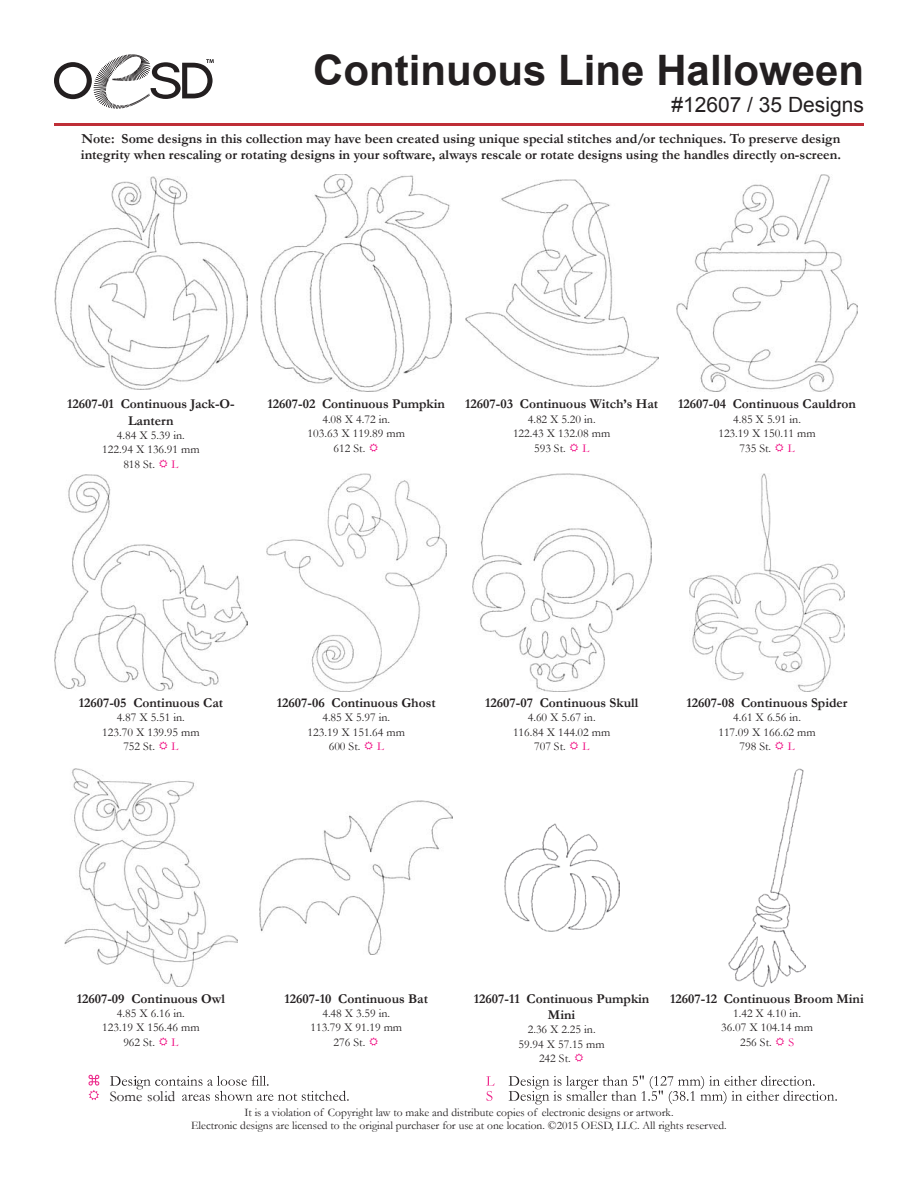
<style>
.page{position:relative;width:918px;height:1188px;background:#fff}
.page>*{position:absolute;margin:0;border:0;box-sizing:border-box;transform-origin:0 0}
.t1{font:700 42px "Arial";color:#231f20}
.t2{font:21px "Arial";color:#231f20}
.t3{font:15px "Garamond";color:#241f21}
.t4{font:700 13.8px/16.6px "Garamond";color:#231f20}
.Paragraph_Style_1{font:700 13.5px/16.2px "Garamond";color:#231f20;text-align:center}
.t5{font:12px "Garamond";color:#231f20}
.t6{font:12px "Garamond";color:#ef047e}
.t7{font:11.55px "Garamond";color:#231f20}
</style>
<div class="page">
<svg style="left:54px;top:54px;width:160px;height:55px"></svg>
<hr style="left:54px;top:123px;width:810px;height:3px;background:#bf2f37">
<svg style="left:88px;top:1075px;width:11px;height:25px"></svg>
<svg style="left:110px;top:1076px;width:239px;height:25px"></svg>
<svg style="left:486px;top:1076px;width:9px;height:25px"></svg>
<svg style="left:509px;top:1075px;width:328px;height:29px"></svg>
<div style="left:110px;top:1091px;width:69px;height:13px;background:#fff"></div>
<img style="left:54px;top:177px;width:194px;height:212px">
<img style="left:261px;top:174px;width:191px;height:218px">
<img style="left:465px;top:179px;width:193px;height:208px">
<img style="left:677px;top:174px;width:180px;height:218px">
<img style="left:64px;top:769px;width:174px;height:218px">
<img style="left:260px;top:801px;width:193px;height:153px">
<img style="left:504px;top:824px;width:115px;height:108px">
<img style="left:729px;top:769px;width:76px;height:218px">
<img style="left:54px;top:474px;width:194px;height:217px">
<img style="left:267px;top:474px;width:179px;height:218px">
<img style="left:472px;top:474px;width:179px;height:218px">
<img style="left:690px;top:474px;width:154px;height:218px">
<p class="t1" style="left:313px;top:42px;width:552px">Continuous Line Halloween</p>
<p class="t2" style="left:671px;top:91px;width:194px">#12607 / 35 Designs</p>
<p class="t4" style="left:81px;top:130px;width:762px">Note: Some designs in this collection may have been created using unique special stitches and/or techniques. To preserve design integrity when rescaling or rotating designs in your software, always rescale or rotate designs using the handles directly on-screen.</p>
<p class="Paragraph_Style_1" style="left:67px;top:396px;width:169px">12607-01 Continuous Jack-O-<br>Lantern</p>
<p class="t5" style="left:117px;top:427px;width:69px">4.84 X 5.39 in.</p>
<p class="t5" style="left:102px;top:441px;width:99px">122.94 X 136.91 mm</p>
<p class="t5" style="left:123px;top:456px;width:33px">818 St.</p>
<p class="t6" style="left:172px;top:456px;width:8px">L</p>
<p class="Paragraph_Style_1" style="left:268px;top:396px;width:179px">12607-02 Continuous Pumpkin</p>
<p class="t5" style="left:322px;top:411px;width:69px">4.08 X 4.72 in.</p>
<p class="t5" style="left:308px;top:425px;width:99px">103.63 X 119.89 mm</p>
<p class="t5" style="left:334px;top:440px;width:33px">612 St.</p>
<p class="Paragraph_Style_1" style="left:465px;top:396px;width:194px">12607-03 Continuous Witch’s Hat</p>
<p class="t5" style="left:528px;top:411px;width:69px">4.82 X 5.20 in.</p>
<p class="t5" style="left:513px;top:425px;width:99px">122.43 X 132.08 mm</p>
<p class="t5" style="left:534px;top:440px;width:33px">593 St.</p>
<p class="t6" style="left:582px;top:440px;width:8px">L</p>
<p class="Paragraph_Style_1" style="left:678px;top:396px;width:179px">12607-04 Continuous Cauldron</p>
<p class="t5" style="left:733px;top:411px;width:69px">4.85 X 5.91 in.</p>
<p class="t5" style="left:718px;top:425px;width:99px">123.19 X 150.11 mm</p>
<p class="t5" style="left:739px;top:440px;width:33px">735 St.</p>
<p class="t6" style="left:788px;top:440px;width:8px">L</p>
<p class="Paragraph_Style_1" style="left:79px;top:695px;width:146px">12607-05 Continuous Cat</p>
<p class="t5" style="left:117px;top:709px;width:69px">4.87 X 5.51 in.</p>
<p class="t5" style="left:102px;top:724px;width:99px">123.70 X 139.95 mm</p>
<p class="t5" style="left:123px;top:738px;width:33px">752 St.</p>
<p class="t6" style="left:172px;top:738px;width:8px">L</p>
<p class="Paragraph_Style_1" style="left:277px;top:695px;width:160px">12607-06 Continuous Ghost</p>
<p class="t5" style="left:322px;top:709px;width:69px">4.85 X 5.97 in.</p>
<p class="t5" style="left:308px;top:724px;width:99px">123.19 X 151.64 mm</p>
<p class="t5" style="left:329px;top:738px;width:33px">600 St.</p>
<p class="t6" style="left:377px;top:738px;width:8px">L</p>
<p class="Paragraph_Style_1" style="left:485px;top:695px;width:155px">12607-07 Continuous Skull</p>
<p class="t5" style="left:528px;top:709px;width:69px">4.60 X 5.67 in.</p>
<p class="t5" style="left:513px;top:724px;width:99px">116.84 X 144.02 mm</p>
<p class="t5" style="left:534px;top:738px;width:33px">707 St.</p>
<p class="t6" style="left:582px;top:738px;width:8px">L</p>
<p class="Paragraph_Style_1" style="left:687px;top:695px;width:163px">12607-08 Continuous Spider</p>
<p class="t5" style="left:733px;top:709px;width:69px">4.61 X 6.56 in.</p>
<p class="t5" style="left:718px;top:724px;width:99px">117.09 X 166.62 mm</p>
<p class="t5" style="left:739px;top:738px;width:33px">798 St.</p>
<p class="t6" style="left:788px;top:738px;width:8px">L</p>
<p class="Paragraph_Style_1" style="left:77px;top:990px;width:150px">12607-09 Continuous Owl</p>
<p class="t5" style="left:117px;top:1005px;width:69px">4.85 X 6.16 in.</p>
<p class="t5" style="left:102px;top:1020px;width:99px">123.19 X 156.46 mm</p>
<p class="t5" style="left:123px;top:1034px;width:33px">962 St.</p>
<p class="t6" style="left:172px;top:1034px;width:8px">L</p>
<p class="t3" style="left:110px;top:1086px;width:67px">Some solid</p>
<p class="Paragraph_Style_1" style="left:285px;top:990px;width:145px">12607-10 Continuous Bat</p>
<p class="t5" style="left:322px;top:1005px;width:69px">4.48 X 3.59 in.</p>
<p class="t5" style="left:310px;top:1020px;width:93px">113.79 X 91.19 mm</p>
<p class="t5" style="left:334px;top:1034px;width:33px">276 St.</p>
<p class="Paragraph_Style_1" style="left:474px;top:990px;width:177px">12607-11 Continuous Pumpkin<br>Mini</p>
<p class="t5" style="left:528px;top:1021px;width:69px">2.36 X 2.25 in.</p>
<p class="t5" style="left:519px;top:1036px;width:88px">59.94 X 57.15 mm</p>
<p class="t5" style="left:539px;top:1050px;width:33px">242 St.</p>
<p class="Paragraph_Style_1" style="left:670px;top:990px;width:195px">12607-12 Continuous Broom Mini</p>
<p class="t5" style="left:733px;top:1005px;width:69px">1.42 X 4.10 in.</p>
<p class="t5" style="left:721px;top:1020px;width:93px">36.07 X 104.14 mm</p>
<p class="t5" style="left:740px;top:1034px;width:33px">256 St.</p>
<p class="t6" style="left:788px;top:1034px;width:7px">S</p>
<p class="t7" style="left:244px;top:1104px;width:431px">It is a violation of Copyright law to make and distribute copies of electronic designs or artwork.</p>
<p class="t7" style="left:191px;top:1118px;width:537px">Electronic designs are licensed to the original purchaser for use at one location. ©2015 OESD, LLC. All rights reserved.</p>
</div>
